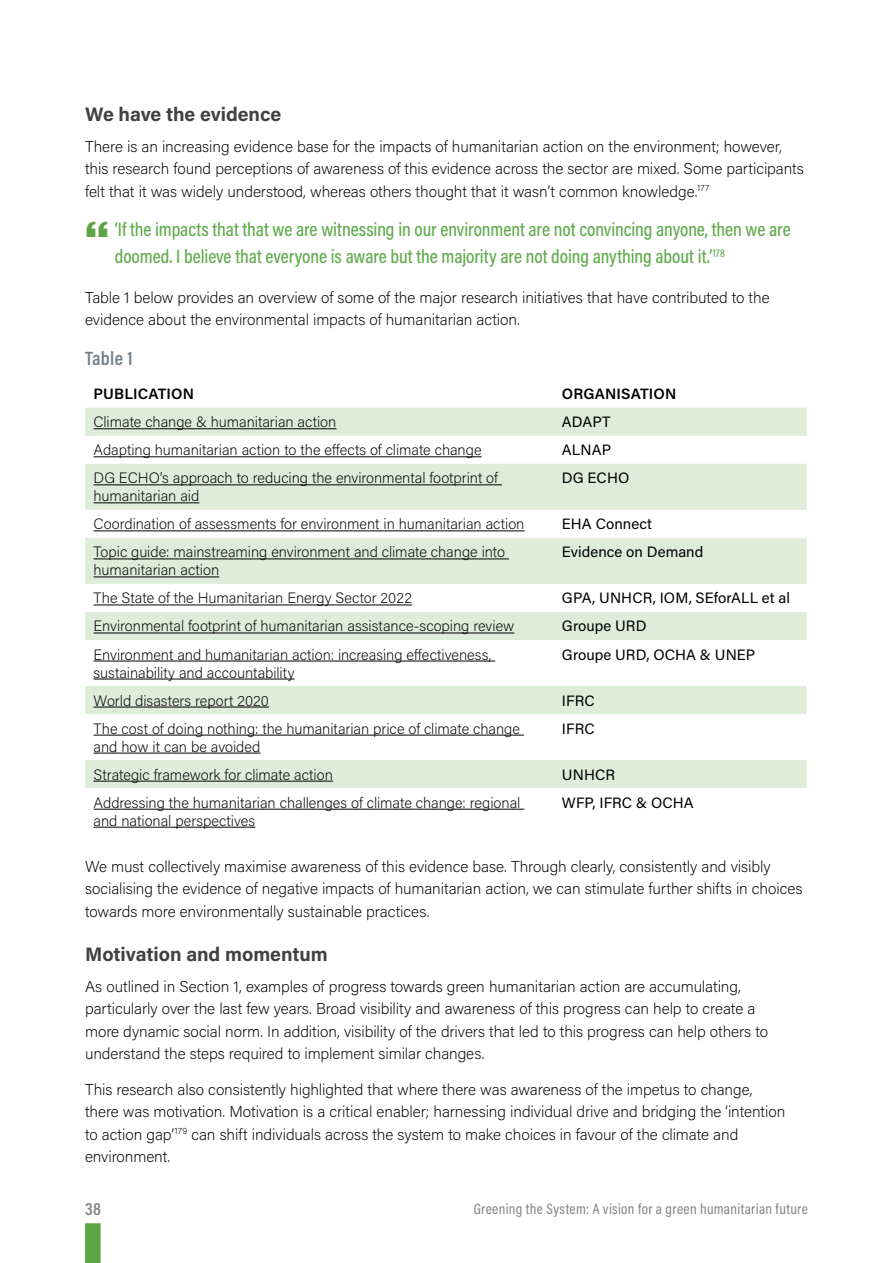
<style>
.page{position:relative;width:893px;height:1263px;background:#fff}
.page>*{position:absolute;margin:0;border:0;box-sizing:border-box;transform-origin:0 0}
.t1{font:500 19.5px/27px "Acumin Pro Cond";letter-spacing:-.005em;color:#5faa4c}
.t2{font:700 19.5px "Acumin Pro";color:#414042}
.t3{font:600 19.5px "Acumin Pro Cond";letter-spacing:.015em;color:#72808a}
.t4{font:600 18px "Acumin Pro Cond";color:#808285}
.t5{font:200 15.75px/22.5px "Acumin Pro";letter-spacing:-.005em;color:#000}
.t6{font:200 15px/18px "Acumin Pro";color:#000}
.t7{font:15px "Acumin Pro";letter-spacing:.005em;color:#000}
.t8{font:15px "Acumin Pro Cond";letter-spacing:.025em;color:#808285}
.t9{font:600 15px "Acumin Pro";letter-spacing:.01em;color:#000}
</style>
<div class="page">
<div style="left:85px;top:1223px;width:16px;height:40px;background:#5ca545"></div>
<div style="left:85px;top:408px;width:722px;height:28px;background:#deedda"></div>
<svg style="left:85px;top:464px;width:722px;height:324px;fill:#deedda"></svg>
<hr style="left:94px;top:428px;width:242px;height:1px;background:#000">
<hr style="left:94px;top:456px;width:388px;height:1px;background:#000">
<hr style="left:94px;top:484px;width:408px;height:1px;background:#000">
<hr style="left:94px;top:502px;width:105px;height:1px;background:#000">
<hr style="left:94px;top:530px;width:430px;height:1px;background:#000">
<hr style="left:94px;top:558px;width:415px;height:1px;background:#000">
<hr style="left:94px;top:576px;width:125px;height:1px;background:#000">
<hr style="left:94px;top:605px;width:318px;height:1px;background:#000">
<hr style="left:94px;top:633px;width:420px;height:1px;background:#000">
<hr style="left:94px;top:661px;width:401px;height:1px;background:#000">
<hr style="left:94px;top:679px;width:201px;height:1px;background:#000">
<hr style="left:94px;top:707px;width:175px;height:1px;background:#000">
<hr style="left:94px;top:735px;width:430px;height:1px;background:#000">
<hr style="left:94px;top:753px;width:166px;height:1px;background:#000">
<hr style="left:94px;top:781px;width:239px;height:1px;background:#000">
<hr style="left:94px;top:809px;width:430px;height:1px;background:#000">
<hr style="left:94px;top:827px;width:161px;height:1px;background:#000">
<p class="t2" style="left:85px;top:100px;width:198px">We have the evidence</p>
<p class="t5" style="left:85px;top:134px;width:720px">There is an increasing evidence base for the impacts of humanitarian action on the environment; however, this research found perceptions of awareness of this evidence across the sector are mixed. Some participants felt that it was widely understood, whereas others thought that it wasn’t common knowledge.<sup>177</sup></p>
<p class="t1" style="left:115px;top:216px;width:677px">‘If the impacts that that we are witnessing in our environment are not convincing anyone, then we are doomed. I believe that everyone is aware but the majority are not doing anything about it.’<sup>178</sup></p>
<p class="t5" style="left:85px;top:286px;width:686px">Table 1 below provides an overview of some of the major research initiatives that have contributed to the evidence about the environmental impacts of humanitarian action.</p>
<p class="t3" style="left:85px;top:346px;width:49px">Table 1</p>
<p class="t9" style="left:94px;top:383px;width:102px">PUBLICATION</p>
<p class="t9" style="left:562px;top:383px;width:116px">ORGANISATION</p>
<p class="t6" style="left:94px;top:412px;width:244px">Climate change &amp; humanitarian action</p>
<p class="t7" style="left:562px;top:412px;width:50px">ADAPT</p>
<p class="t6" style="left:94px;top:440px;width:390px">Adapting humanitarian action to the effects of climate change</p>
<p class="t7" style="left:562px;top:440px;width:51px">ALNAP</p>
<p class="t6" style="left:94px;top:468px;width:406px">DG ECHO’s approach to reducing the environmental footprint of humanitarian aid</p>
<p class="t7" style="left:562px;top:468px;width:69px">DG ECHO</p>
<p class="t6" style="left:94px;top:515px;width:432px">Coordination of assessments for environment in humanitarian action</p>
<p class="t7" style="left:562px;top:514px;width:91px">EHA Connect</p>
<p class="t6" style="left:94px;top:543px;width:413px">Topic guide: mainstreaming environment and climate change into humanitarian action</p>
<p class="t7" style="left:562px;top:542px;width:143px">Evidence on Demand</p>
<p class="t6" style="left:94px;top:589px;width:320px">The State of the Humanitarian Energy Sector 2022</p>
<p class="t7" style="left:562px;top:588px;width:229px">GPA, UNHCR, IOM, SEforALL et al</p>
<p class="t6" style="left:94px;top:617px;width:422px">Environmental footprint of humanitarian assistance-scoping review</p>
<p class="t7" style="left:562px;top:616px;width:86px">Groupe URD</p>
<p class="t6" style="left:94px;top:645px;width:399px">Environment and humanitarian action: increasing effectiveness, sustainability and accountability</p>
<p class="t7" style="left:562px;top:644px;width:195px">Groupe URD, OCHA &amp; UNEP</p>
<p class="t6" style="left:94px;top:691px;width:177px">World disasters report 2020</p>
<p class="t7" style="left:562px;top:690px;width:34px">IFRC</p>
<p class="t6" style="left:94px;top:719px;width:428px">The cost of doing nothing: the humanitarian price of climate change and how it can be avoided</p>
<p class="t7" style="left:562px;top:718px;width:34px">IFRC</p>
<p class="t6" style="left:94px;top:765px;width:241px">Strategic framework for climate action</p>
<p class="t7" style="left:562px;top:764px;width:55px">UNHCR</p>
<p class="t6" style="left:94px;top:793px;width:428px">Addressing the humanitarian challenges of climate change: regional and national perspectives</p>
<p class="t7" style="left:562px;top:792px;width:133px">WFP, IFRC &amp; OCHA</p>
<p class="t5" style="left:85px;top:855px;width:719px">We must collectively maximise awareness of this evidence base. Through clearly, consistently and visibly socialising the evidence of negative impacts of humanitarian action, we can stimulate further shifts in choices towards more environmentally sustainable practices.</p>
<p class="t2" style="left:85px;top:940px;width:244px">Motivation and momentum</p>
<p class="t5" style="left:85px;top:974px;width:685px">As outlined in Section 1, examples of progress towards green humanitarian action are accumulating, particularly over the last few years. Broad visibility and awareness of this progress can help to create a more dynamic social norm. In addition, visibility of the drivers that led to this progress can help others to understand the steps required to implement similar changes.</p>
<p class="t5" style="left:85px;top:1077px;width:702px">This research also consistently highlighted that where there was awareness of the impetus to change, there was motivation. Motivation is a critical enabler; harnessing individual drive and bridging the ‘intention to action gap’<sup>179</sup> can shift individuals across the system to make choices in favour of the climate and environment.</p>
<p class="t4" style="left:85px;top:1197px;width:17px">38</p>
<p class="t8" style="left:474px;top:1199px;width:336px">Greening the System: A vision for a green humanitarian future</p>
</div>
